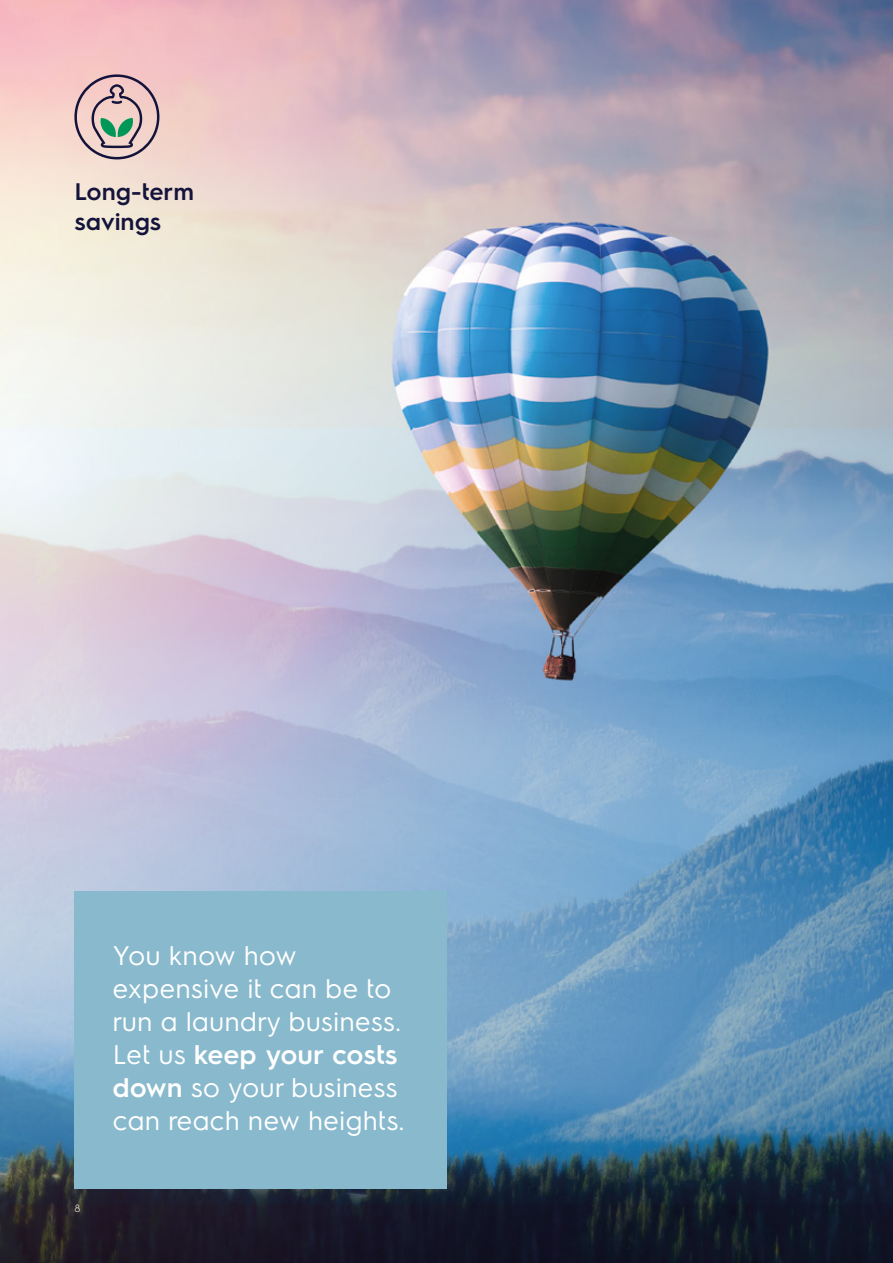
<style>
.page{position:relative;width:893px;height:1263px;background:#fff}
.page>*{position:absolute;margin:0;border:0;box-sizing:border-box;transform-origin:0 0}
.t1{font:27px/33px "Electrolux Sans";color:#fff}
.t2{font:600 24px/30px "Electrolux Sans";color:#14133b}
.t3{font:300 10.5px "Electrolux Sans";color:#fff}
.s1{font-weight:600}
</style>
<div class="page">
<img style="left:0;top:0;width:893px;height:1263px">
<svg style="left:74px;top:74px;width:85px;height:85px;background:#c4afac"></svg>
<div style="left:74px;top:891px;width:372px;height:298px;background:#89b9cd"></div>
<p class="t2" style="left:74px;top:175px;width:121px">Long-term savings</p>
<p class="t3" style="left:74px;top:1201px;width:8px">8</p>
<p class="t1" style="left:112px;top:937px;width:294px">You know how expensive it can be to run a laundry business.<br>Let us <span class="s1">keep your costs down</span> so your business can reach new heights.</p>
</div>
